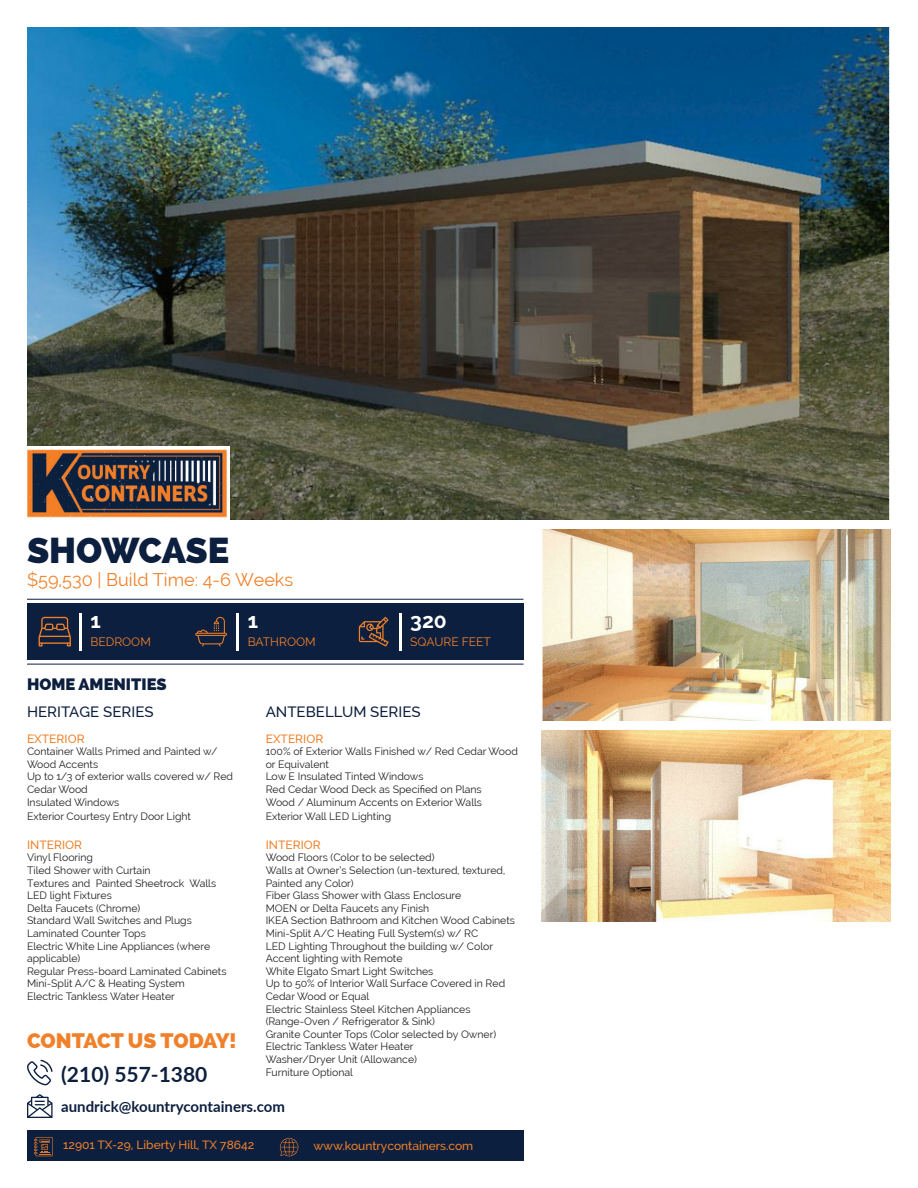
<style>
.page{position:relative;width:918px;height:1188px;background:#fff}
.page>*{position:absolute;margin:0;border:0;box-sizing:border-box;transform-origin:0 0}
.t1{font:800 36px "Raleway";letter-spacing:-.005em;color:#0d1f3e}
.t2{font:800 21px "Raleway";letter-spacing:-.01em;color:#f0812a}
.t3{font:700 21px "Lato";color:#0d1f3e}
.t4{font:700 21px "Raleway";color:#fff}
.t5{font:18px "Raleway";color:#f0812a}
.t6{font:800 16.5px "Raleway";color:#0d1f3e}
.t7{font:500 15px "Raleway";color:#0d1f3e}
.t8{font:700 15px "Lato";color:#0d1f3e}
.t9{font:500 12px "Raleway";color:#f0812a}
.t10{font:12px "Raleway";color:#f0812a}
.t11{font:10.5px/12.6px "Raleway";color:#231f20}
</style>
<div class="page">
<img style="left:27px;top:27px;width:864px;height:492px">
<img style="left:542px;top:529px;width:349px;height:191px">
<img style="left:542px;top:730px;width:349px;height:191px">
<hr style="left:27px;top:599px;width:497px;height:1px;background:#0d1f3e">
<hr style="left:27px;top:664px;width:497px;height:1px;background:#0d1f3e">
<div style="left:27px;top:604px;width:497px;height:56px;background:#0d1f3e"></div>
<div style="left:27px;top:1131px;width:497px;height:30px;background:#0d1f3e"></div>
<svg style="left:39px;top:617px;width:32px;height:29px"></svg>
<svg style="left:195px;top:617px;width:32px;height:30px"></svg>
<svg style="left:359px;top:617px;width:30px;height:30px"></svg>
<hr style="left:79px;top:614px;width:3px;height:37px;background:#fff">
<hr style="left:236px;top:614px;width:3px;height:37px;background:#fff">
<hr style="left:399px;top:614px;width:2px;height:37px;background:#fff">
<img style="left:27px;top:447px;width:202px;height:72px">
<svg style="left:27px;top:1060px;width:26px;height:25px"></svg>
<svg style="left:27px;top:1094px;width:26px;height:24px"></svg>
<svg style="left:280px;top:1138px;width:18px;height:18px"></svg>
<svg style="left:34px;top:1137px;width:19px;height:19px"></svg>
<p class="t1" style="left:27px;top:529px;width:204px">SHOWCASE</p>
<p class="t5" style="left:27px;top:569px;width:268px">$59,530 | Build Time: 4-6 Weeks</p>
<p class="t4" style="left:90px;top:608px;width:12px">1</p>
<p class="t4" style="left:248px;top:608px;width:12px">1</p>
<p class="t4" style="left:410px;top:608px;width:38px">320</p>
<p class="t10" style="left:90px;top:635px;width:62px">BEDROOM</p>
<p class="t6" style="left:27px;top:675px;width:141px">HOME AMENITIES</p>
<p class="t10" style="left:248px;top:635px;width:69px">BATHROOM</p>
<p class="t10" style="left:410px;top:635px;width:82px">SQAURE FEET</p>
<p class="t7" style="left:27px;top:704px;width:128px">HERITAGE SERIES</p>
<p class="t9" style="left:27px;top:732px;width:59px">EXTERIOR</p>
<p class="t11" style="left:27px;top:745px;width:192px">Container Walls Primed and Painted w/<br>Wood Accents</p>
<p class="t11" style="left:27px;top:770px;width:208px">Up to 1/3 of exterior walls covered w/ Red<br>Cedar Wood</p>
<p class="t11" style="left:27px;top:796px;width:94px">Insulated Windows</p>
<p class="t11" style="left:27px;top:810px;width:166px">Exterior Courtesy Entry Door Light</p>
<p class="t9" style="left:27px;top:838px;width:57px">INTERIOR</p>
<p class="t11" style="left:27px;top:851px;width:68px">Vinyl Flooring</p>
<p class="t11" style="left:27px;top:864px;width:125px">Tiled Shower with Curtain</p>
<p class="t11" style="left:27px;top:877px;width:191px">Textures and Painted Sheetrock Walls</p>
<p class="t11" style="left:27px;top:889px;width:86px">LED light Fixtures</p>
<p class="t11" style="left:27px;top:902px;width:115px">Delta Faucets (Chrome)</p>
<p class="t11" style="left:27px;top:914px;width:166px">Standard Wall Switches and Plugs</p>
<p class="t11" style="left:27px;top:927px;width:120px">Laminated Counter Tops</p>
<p class="t11" style="left:27px;top:940px;width:185px">Electric White Line Appliances (where applicable)</p>
<p class="t11" style="left:27px;top:965px;width:201px">Regular Press-board Laminated Cabinets</p>
<p class="t11" style="left:27px;top:977px;width:159px">Mini-Split A/C &amp; Heating System</p>
<p class="t11" style="left:27px;top:990px;width:149px">Electric Tankless Water Heater</p>
<p class="t7" style="left:266px;top:704px;width:157px">ANTEBELLUM SERIES</p>
<p class="t9" style="left:266px;top:732px;width:59px">EXTERIOR</p>
<p class="t11" style="left:266px;top:745px;width:254px">100% of Exterior Walls Finished w/ Red Cedar Wood or Equivalent</p>
<p class="t11" style="left:266px;top:770px;width:159px">Low E Insulated Tinted Windows</p>
<p class="t11" style="left:266px;top:783px;width:218px">Red Cedar Wood Deck as Specified on Plans</p>
<p class="t11" style="left:266px;top:796px;width:218px">Wood / Aluminum Accents on Exterior Walls</p>
<p class="t11" style="left:266px;top:810px;width:127px">Exterior Wall LED Lighting</p>
<p class="t9" style="left:266px;top:838px;width:57px">INTERIOR</p>
<p class="t11" style="left:266px;top:851px;width:170px">Wood Floors (Color to be selected)</p>
<p class="t11" style="left:266px;top:864px;width:241px">Walls at Owner’s Selection (un-textured, textured,<br>Painted any Color)</p>
<p class="t11" style="left:266px;top:889px;width:197px">Fiber Glass Shower with Glass Enclosure</p>
<p class="t11" style="left:266px;top:902px;width:165px">MOEN or Delta Faucets any Finish</p>
<p class="t11" style="left:266px;top:914px;width:251px">IKEA Section Bathroom and Kitchen Wood Cabinets</p>
<p class="t11" style="left:266px;top:927px;width:214px">Mini-Split A/C Heating Full System(s) w/ RC</p>
<p class="t11" style="left:266px;top:940px;width:229px">LED Lighting Throughout the building w/ Color<br>Accent lighting with Remote</p>
<p class="t11" style="left:266px;top:965px;width:169px">White Elgato Smart Light Switches</p>
<p class="t11" style="left:266px;top:977px;width:241px">Up to 50% of Interior Wall Surface Covered in Red<br>Cedar Wood or Equal</p>
<p class="t11" style="left:266px;top:1003px;width:206px">Electric Stainless Steel Kitchen Appliances (Range-Oven / Refrigerator &amp; Sink)</p>
<p class="t11" style="left:266px;top:1028px;width:232px">Granite Counter Tops (Color selected by Owner)</p>
<p class="t11" style="left:266px;top:1040px;width:149px">Electric Tankless Water Heater</p>
<p class="t11" style="left:266px;top:1053px;width:153px">Washer/Dryer Unit (Allowance)</p>
<p class="t11" style="left:266px;top:1066px;width:89px">Furniture Optional</p>
<p class="t2" style="left:27px;top:1028px;width:211px">CONTACT US TODAY!</p>
<p class="t3" style="left:61px;top:1058px;width:148px">(210) 557-1380</p>
<p class="t8" style="left:61px;top:1096px;width:225px">aundrick@kountrycontainers.com</p>
<p class="t9" style="left:63px;top:1138px;width:193px">12901 TX-29, Liberty Hill, TX 78642</p>
<p class="t9" style="left:313px;top:1139px;width:161px">www.kountrycontainers.com</p>
</div>
